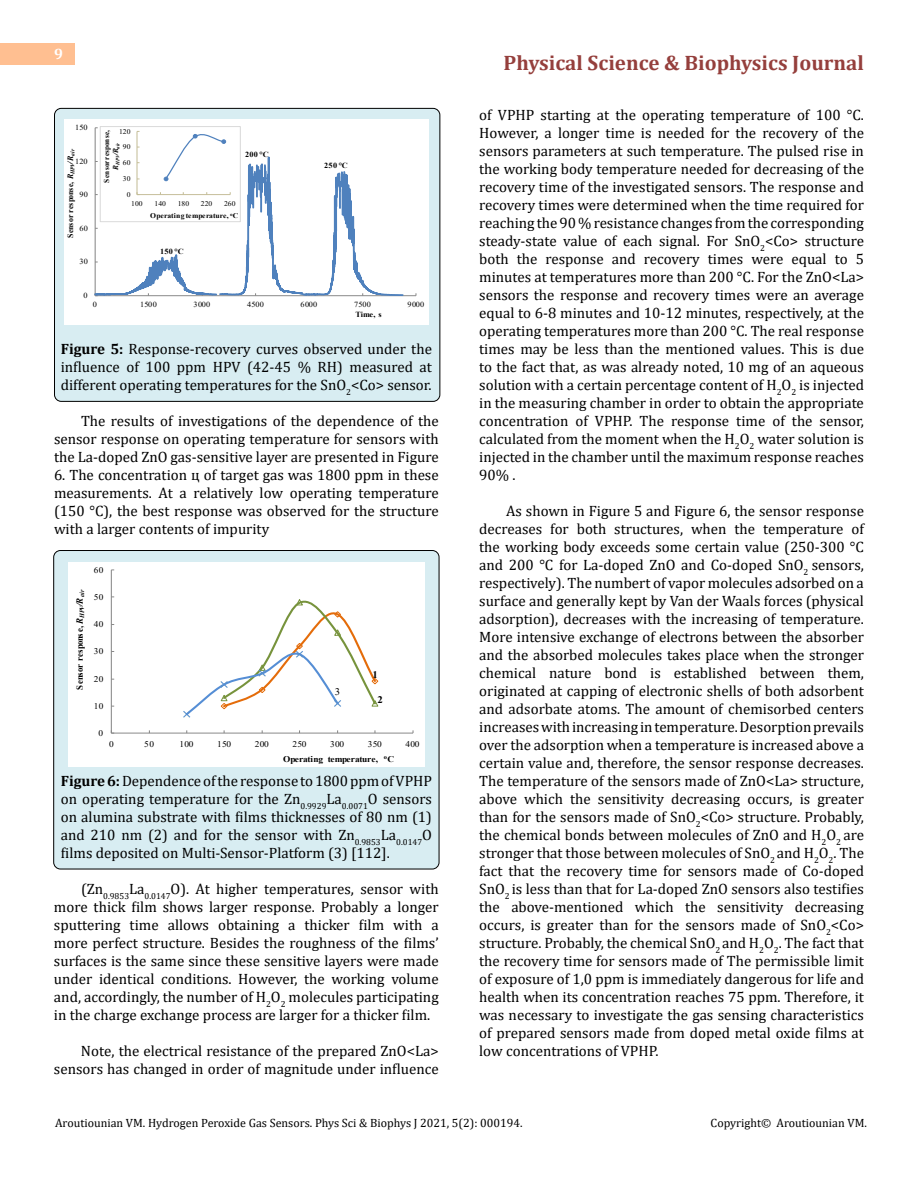
<style>
.page{position:relative;width:918px;height:1188px;background:#fff}
.page>*{position:absolute;margin:0;border:0;box-sizing:border-box;transform-origin:0 0}
.t1{font:700 21px "Cambria";color:#953f3c}
.t2{font:15px/18px "Cambria";color:#000;text-align:justify}
.t3{font:700 15px "Cambria";color:#fff}
.t4{font:12px "Cambria";color:#000}
.t5{font:700 10.05px "Times New Roman";color:#000;scale:1.07 1}
.t6{font:10.05px "Times New Roman";color:#000;scale:1.07 1}
.t7{font:700 9.3px "Times New Roman";letter-spacing:.02em;color:#000;scale:.94 1}
.t8{font:8.7px "Times New Roman";letter-spacing:.04em;color:#000;scale:1.07 1}
.t9{font:700 8.7px "Times New Roman";letter-spacing:-.015em;color:#000;scale:1.07 1}
.t10{font:700 8.25px "Times New Roman";letter-spacing:.02em;color:#000;scale:.95 1}
.t11{font:7.8px "Times New Roman";letter-spacing:.04em;color:#000;scale:1.05 1}
.t12{font:700 7.8px "Times New Roman";letter-spacing:.04em;color:#000;scale:1.05 1}
.t13{font:700 7.65px "Times New Roman";letter-spacing:.025em;color:#000;scale:.95 1}
.t14{font:7.2px "Times New Roman";color:#000;scale:1.05 1}
.t15{font:700 7.2px "Times New Roman";color:#000;scale:1.05 1}
.t16{font:italic 700 5.1px "Times New Roman";color:#000;scale:.95 1}
.s1{font-style:italic}
.s2{font-weight:700}
</style>
<div class="page">
<div style="left:0;top:43px;width:75px;height:21px;background:#ffbf91"></div>
<div style="left:54px;top:551px;width:385px;height:318px;background:#d8edf2;border-radius:7px"></div>
<div style="left:53px;top:550px;width:386px;height:319px;border:1px solid #000;border-radius:7px"></div>
<div style="left:55px;top:108px;width:385px;height:293px;background:#d8edf2;border-radius:7px"></div>
<div style="left:54px;top:108px;width:386px;height:294px;border:1px solid #000;border-radius:7px"></div>
<div style="left:64px;top:120px;width:365px;height:204px;background:#fff"></div>
<hr style="left:95px;top:295px;width:321px;height:1px;background:#868686">
<svg style="left:95px;top:127px;width:310px;height:169px"></svg>
<div style="left:100px;top:126px;width:141px;height:96px;border:1px solid #d9d9d9"></div>
<div style="left:68px;top:562px;width:357px;height:204px;background:#fff"></div>
<hr style="left:111px;top:570px;width:1px;height:163px;background:#868686">
<hr style="left:111px;top:733px;width:302px;height:1px;background:#868686">
<svg style="left:183px;top:599px;width:196px;height:119px"></svg>
<p class="t3" style="left:54px;top:44px;width:10px">9</p>
<p class="t11" style="left:75px;top:122px;width:13px">150</p>
<p class="t10" style="left:65px;top:238px;width:96px;rotate:-90deg">Sensor response, <span class="s1">R</span><sub>HPV</sub><span class="s1">/R</span><sub>air</sub></p>
<p class="t11" style="left:75px;top:156px;width:13px">120</p>
<p class="t11" style="left:79px;top:189px;width:10px">90</p>
<p class="t11" style="left:79px;top:223px;width:10px">60</p>
<p class="t11" style="left:79px;top:256px;width:10px">30</p>
<p class="t11" style="left:84px;top:290px;width:5px">0</p>
<p class="t14" style="left:119px;top:126px;width:12px">120</p>
<p class="t13" style="left:101px;top:183px;width:57px;rotate:-90deg">Sensor response,</p>
<p class="t16" style="left:114px;top:170px;width:30px;rotate:-90deg"><sup>R</sup>HPV<sup>/R</sup>air</p>
<p class="t14" style="left:123px;top:142px;width:9px">90</p>
<p class="t14" style="left:123px;top:158px;width:9px">60</p>
<p class="t14" style="left:123px;top:174px;width:9px">30</p>
<p class="t14" style="left:127px;top:190px;width:5px">0</p>
<p class="t14" style="left:131px;top:198px;width:12px">100</p>
<p class="t14" style="left:155px;top:198px;width:12px">140</p>
<p class="t14" style="left:178px;top:198px;width:12px">180</p>
<p class="t14" style="left:201px;top:198px;width:12px">220</p>
<p class="t14" style="left:224px;top:198px;width:12px">260</p>
<p class="t12" style="left:245px;top:149px;width:24px">200 °C</p>
<p class="t15" style="left:150px;top:211px;width:85px">Operating temperature, <sup>o</sup>C</p>
<p class="t12" style="left:160px;top:246px;width:24px">150 °C</p>
<p class="t12" style="left:324px;top:160px;width:24px">250 °C</p>
<p class="t11" style="left:93px;top:299px;width:5px">0</p>
<p class="t11" style="left:140px;top:299px;width:18px">1500</p>
<p class="t11" style="left:194px;top:299px;width:18px">3000</p>
<p class="t11" style="left:247px;top:299px;width:18px">4500</p>
<p class="t11" style="left:301px;top:299px;width:18px">6000</p>
<p class="t11" style="left:354px;top:299px;width:18px">7500</p>
<p class="t11" style="left:408px;top:299px;width:18px">9000</p>
<p class="t12" style="left:356px;top:309px;width:26px">Time, s</p>
<p class="t2" style="left:61px;top:339px;width:373px"><span class="s2">Figure 5:</span> Response-recovery curves observed under the influence of 100 ppm HPV (42-45 % RH) measured at different operating temperatures for the SnO<sub>2</sub>&lt;Co&gt; sensor.</p>
<p class="t2" style="left:54px;top:411px;width:386px;text-indent:27px">The results of investigations of the dependence of the sensor response on operating temperature for sensors with the La-doped ZnO gas-sensitive layer are presented in Figure</p>
<p class="t2" style="left:54px;top:465px;width:386px">6. The concentration ц of target gas was 1800 ppm in these measurements. At a relatively low operating temperature (150 °C), the best response was observed for the structure with a larger contents of impurity</p>
<p class="t7" style="left:73px;top:690px;width:108px;rotate:-90deg">Sensor response, <span class="s1">R</span><sub>HPV</sub><span class="s1">/R</span><sub>air</sub></p>
<p class="t8" style="left:94px;top:564px;width:11px">60</p>
<p class="t8" style="left:94px;top:591px;width:11px">50</p>
<p class="t8" style="left:94px;top:618px;width:11px">40</p>
<p class="t8" style="left:94px;top:645px;width:11px">30</p>
<p class="t8" style="left:94px;top:673px;width:11px">20</p>
<p class="t8" style="left:94px;top:700px;width:11px">10</p>
<p class="t8" style="left:99px;top:727px;width:6px">0</p>
<p class="t6" style="left:335px;top:684px;width:7px">3</p>
<p class="t5" style="left:372px;top:667px;width:7px">1</p>
<p class="t5" style="left:378px;top:693px;width:7px">2</p>
<p class="t8" style="left:109px;top:738px;width:6px">0</p>
<p class="t8" style="left:144px;top:738px;width:11px">50</p>
<p class="t8" style="left:180px;top:738px;width:15px">100</p>
<p class="t8" style="left:217px;top:738px;width:15px">150</p>
<p class="t8" style="left:255px;top:738px;width:15px">200</p>
<p class="t8" style="left:293px;top:738px;width:15px">250</p>
<p class="t8" style="left:330px;top:738px;width:15px">300</p>
<p class="t8" style="left:368px;top:738px;width:15px">350</p>
<p class="t8" style="left:405px;top:738px;width:15px">400</p>
<p class="t9" style="left:283px;top:753px;width:105px">Operating temperature, <sup>o</sup>C</p>
<p class="t2" style="left:61px;top:771px;width:373px"><span class="s2">Figure 6:</span> Dependence of the response to 1800 ppm of VPHP on operating temperature for the Zn<sub>0.9929</sub>La<sub>0.0071</sub>O sensors on alumina substrate with films thicknesses of 80 nm (1) and 210 nm (2) and for the sensor with Zn<sub>0.9853</sub>La<sub>0.0147</sub>O films deposited on Multi-Sensor-Platform (3) [112].</p>
<p class="t2" style="left:54px;top:879px;width:386px;text-indent:27px">(Zn<sub>0.9853</sub>La<sub>0.0147</sub>O). At higher temperatures, sensor with more thick film shows larger response. Probably a longer sputtering time allows obtaining a thicker film with a more perfect structure. Besides the roughness of the films’ surfaces is the same since these sensitive layers were made under identical conditions. However, the working volume and, accordingly, the number of H<sub>2</sub>O<sub>2</sub> molecules participating in the charge exchange process are larger for a thicker film.</p>
<p class="t2" style="left:54px;top:1041px;width:386px;text-align:right">Note, the electrical resistance of the prepared ZnO&lt;La&gt; sensors has changed in order of magnitude under influence</p>
<h1 class="t1" style="left:504px;top:48px;width:362px">Physical Science &amp; Biophysics Journal</h1>
<p class="t2" style="left:479px;top:105px;width:386px">of VPHP starting at the operating temperature of 100 °C.<br>However, a longer time is needed for the recovery of the sensors parameters at such temperature. The pulsed rise in the working body temperature needed for decreasing of the recovery time of the investigated sensors. The response and recovery times were determined when the time required for reaching the 90 % resistance changes from the corresponding steady-state value of each signal. For SnO<sub>2</sub>&lt;Co&gt; structure both the response and recovery times were equal to 5 minutes at temperatures more than 200 °C. For the ZnO&lt;La&gt; sensors the response and recovery times were an average equal to 6-8 minutes and 10-12 minutes, respectively, at the operating temperatures more than 200 °C. The real response times may be less than the mentioned values. This is due to the fact that, as was already noted, 10 mg of an aqueous solution with a certain percentage content of H<sub>2</sub>O<sub>2</sub> is injected in the measuring chamber in order to obtain the appropriate concentration of VPHP. The response time of the sensor, calculated from the moment when the H<sub>2</sub>O<sub>2</sub> water solution is injected in the chamber until the maximum response reaches 90% .</p>
<p class="t2" style="left:479px;top:501px;width:386px;text-indent:27px">As shown in Figure 5 and Figure 6, the sensor response decreases for both structures, when the temperature of the working body exceeds some certain value (250-300 °C and 200 °C for La-doped ZnO and Co-doped SnO<sub>2</sub> sensors, respectively). The numbert of vapor molecules adsorbed on a surface and generally kept by Van der Waals forces (physical adsorption), decreases with the increasing of temperature.<br>More intensive exchange of electrons between the absorber and the absorbed molecules takes place when the stronger chemical nature bond is established between them, originated at capping of electronic shells of both adsorbent and adsorbate atoms. The amount of chemisorbed centers increases with increasing in temperature. Desorption prevails over the adsorption when a temperature is increased above a certain value and, therefore, the sensor response decreases.<br>The temperature of the sensors made of ZnO&lt;La&gt; structure, above which the sensitivity decreasing occurs, is greater than for the sensors made of SnO<sub>2</sub>&lt;Co&gt; structure. Probably, the chemical bonds between molecules of ZnO and H<sub>2</sub>O<sub>2</sub> are stronger that those between molecules of SnO<sub>2</sub> and H<sub>2</sub>O<sub>2</sub>. The fact that the recovery time for sensors made of Co-doped SnO<sub>2</sub> is less than that for La-doped ZnO sensors also testifies the above-mentioned which the sensitivity decreasing occurs, is greater than for the sensors made of SnO<sub>2</sub>&lt;Co&gt; structure. Probably, the chemical SnO<sub>2</sub> and H<sub>2</sub>O<sub>2</sub>. The fact that the recovery time for sensors made of The permissible limit of exposure of 1,0 ppm is immediately dangerous for life and health when its concentration reaches 75 ppm. Therefore, it was necessary to investigate the gas sensing characteristics of prepared sensors made from doped metal oxide films at low concentrations of VPHP.</p>
<p class="t4" style="left:55px;top:1115px;width:469px">Aroutiounian VM. Hydrogen Peroxide Gas Sensors. Phys Sci &amp; Biophys J 2021, 5(2): 000194.</p>
<p class="t4" style="left:711px;top:1115px;width:158px">Copyright© Aroutiounian VM.</p>
</div>
